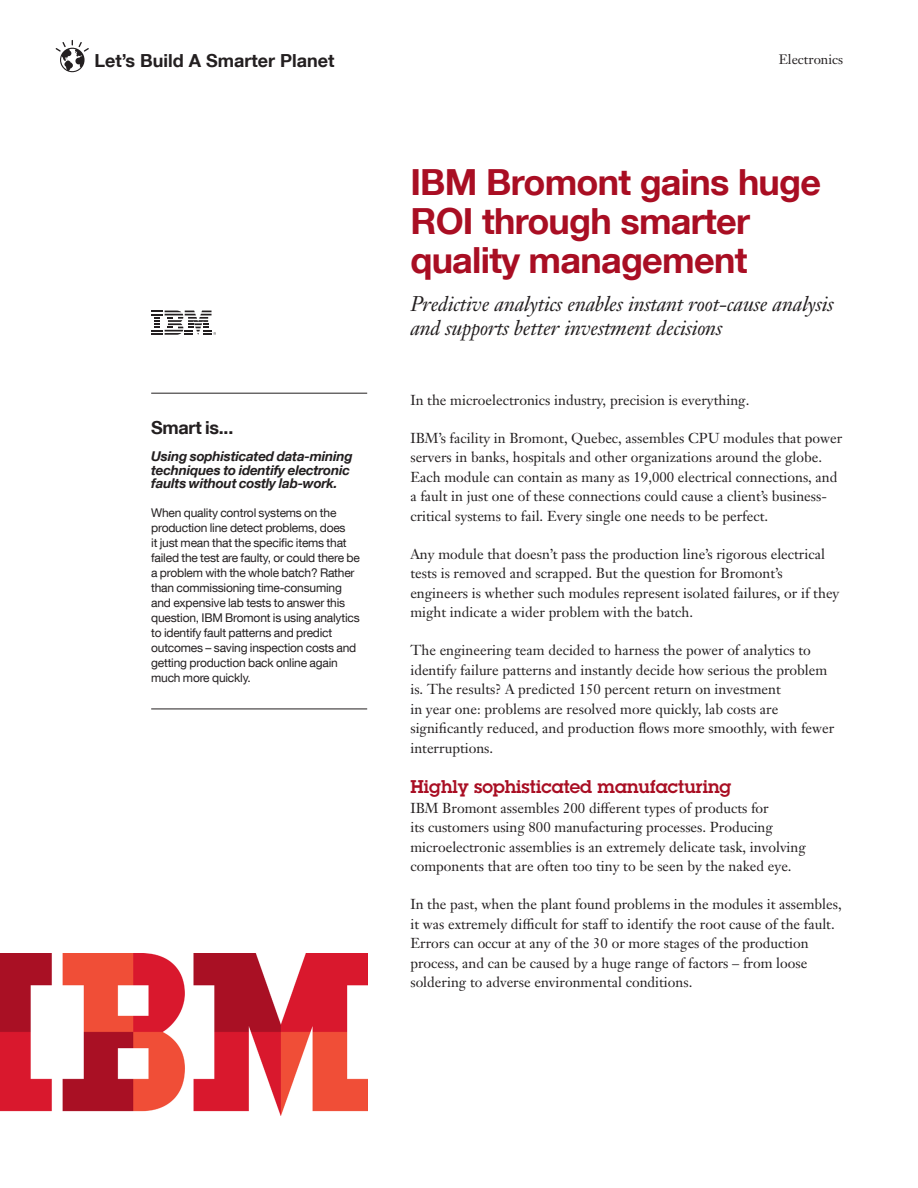
<style>
.page{position:relative;width:918px;height:1188px;background:#fff}
.page>*{position:absolute;margin:0;border:0;box-sizing:border-box;transform-origin:0 0}
._1A_title__color{font:700 36px/39px "Helvetica Neue LT Com";letter-spacing:-.02em;color:#a90e23}
._1B_subtitle{font:italic 21px/24px "Janson Text LT Pro";letter-spacing:-.01em;color:#231f20}
._3A_highlight_head{font:700 18px "Helvetica Neue LT Com";color:#231f20}
._2A_head__color{font:600 18px "Lubalin Graph Std";color:#a90e23}
._2C_body{font:14.25px/19.5px "Janson Text LT Pro";color:#231f20}
.Highlight_introducti{font:italic 700 13.5px/13.5px "Helvetica Neue LT Com";letter-spacing:-.015em;color:#231f20}
.t1{font:13.5px "Janson Text LT Pro";color:#231f20}
._3C_highlight_body{font:12px/15px "Helvetica Neue LT Com";letter-spacing:-.015em;color:#231f20}
</style>
<div class="page">
<svg style="left:56px;top:40px;width:33px;height:32px"></svg>
<hr style="left:151px;top:393px;width:216px;height:1px;background:#231f20">
<hr style="left:151px;top:709px;width:216px;height:1px;background:#231f20">
<img style="left:0;top:954px;width:367px;height:162px">
<svg style="left:151px;top:311px;width:65px;height:24px"></svg>
<p class="_3A_highlight_head" style="left:94px;top:49px;width:241px">Let’s Build A Smarter Planet</p>
<p class="t1" style="left:779px;top:51px;width:66px">Electronics</p>
<p class="_3A_highlight_head" style="left:151px;top:416px;width:84px">Smart is...</p>
<p class="Highlight_introducti" style="left:151px;top:449px;width:203px">Using sophisticated data-mining techniques to identify electronic faults without costly lab-work.</p>
<p class="_3C_highlight_body" style="left:151px;top:504px;width:210px">When quality control systems on the production line detect problems, does<br>it just mean that the specific items that failed the test are faulty, or could there be a problem with the whole batch? Rather than commissioning time-consuming and expensive lab tests to answer this question, IBM Bromont is using analytics to identify fault patterns and predict outcomes – saving inspection costs and getting production back online again much more quickly.</p>
<p class="_1A_title__color" style="left:410px;top:162px;width:412px">IBM Bromont gains huge<br>ROI through smarter quality management</p>
<p class="_1B_subtitle" style="left:410px;top:292px;width:425px">Predictive analytics enables instant root-cause analysis and supports better investment decisions</p>
<p class="_2C_body" style="left:410px;top:390px;width:340px">In the microelectronics industry, precision is everything.</p>
<p class="_2C_body" style="left:410px;top:428px;width:434px">IBM’s facility in Bromont, Quebec, assembles CPU modules that power servers in banks, hospitals and other organizations around the globe.<br>Each module can contain as many as 19,000 electrical connections, and a fault in just one of these connections could cause a client’s business&shy;critical systems to fail. Every single one needs to be perfect.</p>
<p class="_2C_body" style="left:410px;top:544px;width:431px">Any module that doesn’t pass the production line’s rigorous electrical tests is removed and scrapped. But the question for Bromont’s engineers is whether such modules represent isolated failures, or if they might indicate a wider problem with the batch.</p>
<p class="_2C_body" style="left:410px;top:640px;width:425px">The engineering team decided to harness the power of analytics to identify failure patterns and instantly decide how serious the problem is. The results? A predicted 150 percent return on investment<br>in year one: problems are resolved more quickly, lab costs are significantly reduced, and production flows more smoothly, with fewer interruptions.</p>
<p class="_2A_head__color" style="left:410px;top:775px;width:323px">Highly sophisticated manufacturing</p>
<p class="_2C_body" style="left:410px;top:798px;width:397px">IBM Bromont assembles 200 different types of products for<br>its customers using 800 manufacturing processes. Producing microelectronic assemblies is an extremely delicate task, involving components that are often too tiny to be seen by the naked eye.</p>
<p class="_2C_body" style="left:410px;top:895px;width:433px">In the past, when the plant found problems in the modules it assembles, it was extremely difficult for staff to identify the root cause of the fault.<br>Errors can occur at any of the 30 or more stages of the production process, and can be caused by a huge range of factors – from loose soldering to adverse environmental conditions.</p>
</div>
